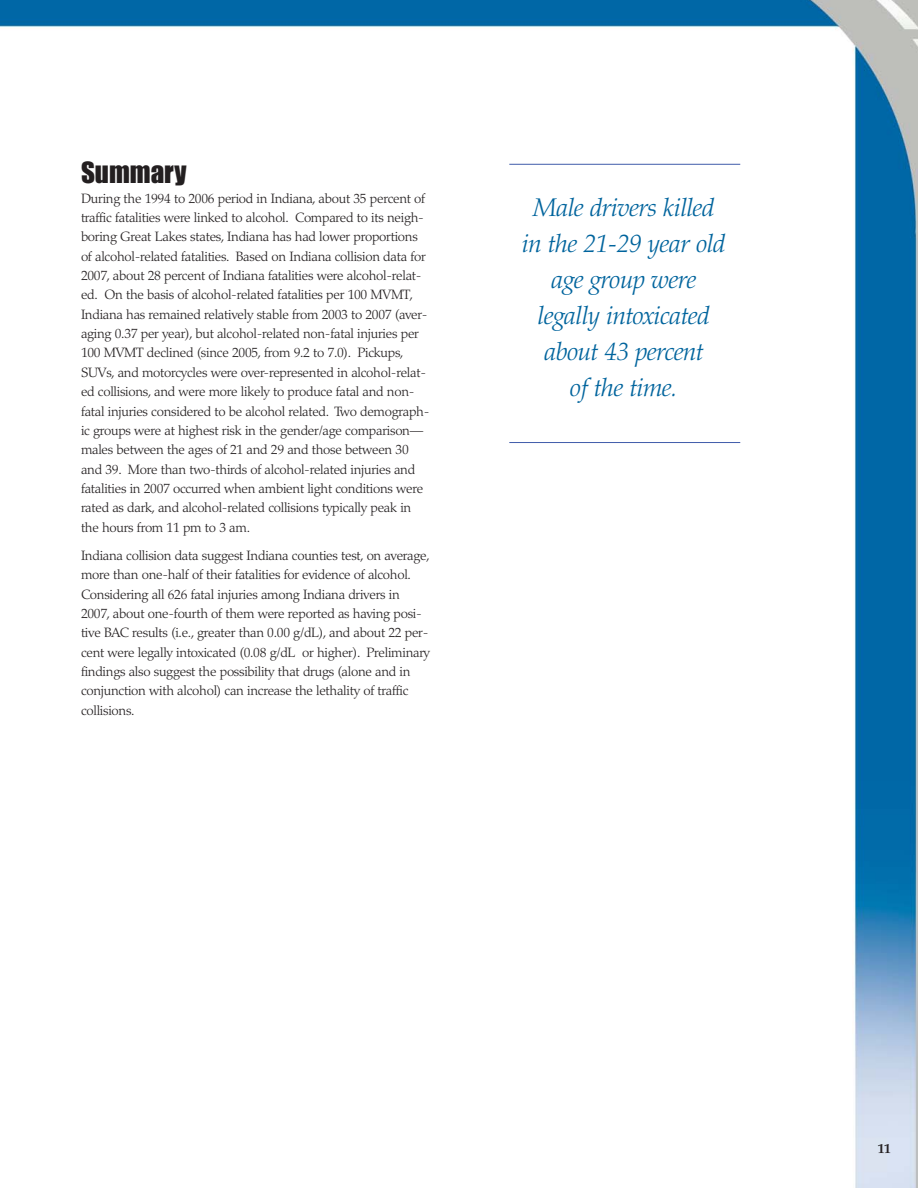
<style>
.page{position:relative;width:918px;height:1188px;background:#fff}
.page>*{position:absolute;margin:0;border:0;box-sizing:border-box;transform-origin:0 0}
.t1{font:27px "Impact";color:#231f20}
.t2{font:italic 300 25.5px/36px "Palatino";letter-spacing:-.02em;color:#00649d;text-align:center}
.t3{font:300 13.5px/19.4px "Palatino";letter-spacing:-.02em;color:#231f20}
.t4{font:700 13.5px "Palatino";color:#231f20}
</style>
<div class="page">
<img style="left:0;top:0;width:918px;height:1188px">
<hr style="left:509px;top:164px;width:231px;height:1px;background:#405caa">
<hr style="left:509px;top:442px;width:231px;height:1px;background:#405caa">
<h1 class="t1" style="left:81px;top:164px;width:107px">SUMMARY</h1>
<p class="t3" style="left:81px;top:190px;width:350px">During the 1994 to 2006 period in Indiana, about 35 percent of traffic fatalities were linked to alcohol. Compared to its neigh&shy;boring Great Lakes states, Indiana has had lower proportions of alcohol-related fatalities. Based on Indiana collision data for 2007, about 28 percent of Indiana fatalities were alcohol-relat&shy;ed. On the basis of alcohol-related fatalities per 100 MVMT, Indiana has remained relatively stable from 2003 to 2007 (aver&shy;aging 0.37 per year), but alcohol-related non-fatal injuries per 100 MVMT declined (since 2005, from 9.2 to 7.0). Pickups, SUVs, and motorcycles were over-represented in alcohol-relat&shy;ed collisions, and were more likely to produce fatal and non&shy;fatal injuries considered to be alcohol related. Two demograph&shy;ic groups were at highest risk in the gender/age comparison— males between the ages of 21 and 29 and those between 30 and 39. More than two-thirds of alcohol-related injuries and fatalities in 2007 occurred when ambient light conditions were rated as dark, and alcohol-related collisions typically peak in the hours from 11 pm to 3 am.</p>
<p class="t3" style="left:81px;top:547px;width:351px">Indiana collision data suggest Indiana counties test, on average, more than one-half of their fatalities for evidence of alcohol.<br>Considering all 626 fatal injuries among Indiana drivers in 2007, about one-fourth of them were reported as having posi&shy;tive BAC results (i.e., greater than 0.00 g/dL), and about 22 per&shy;cent were legally intoxicated (0.08 g/dL or higher). Preliminary findings also suggest the possibility that drugs (alone and in conjunction with alcohol) can increase the lethality of traffic collisions.</p>
<h2 class="t2" style="left:522px;top:192px;width:205px">Male drivers killed in the 21-29 year old age group were legally intoxicated about 43 percent<br>of the time.</h2>
<p class="t4" style="left:878px;top:1143px;width:15px">11</p>
</div>
